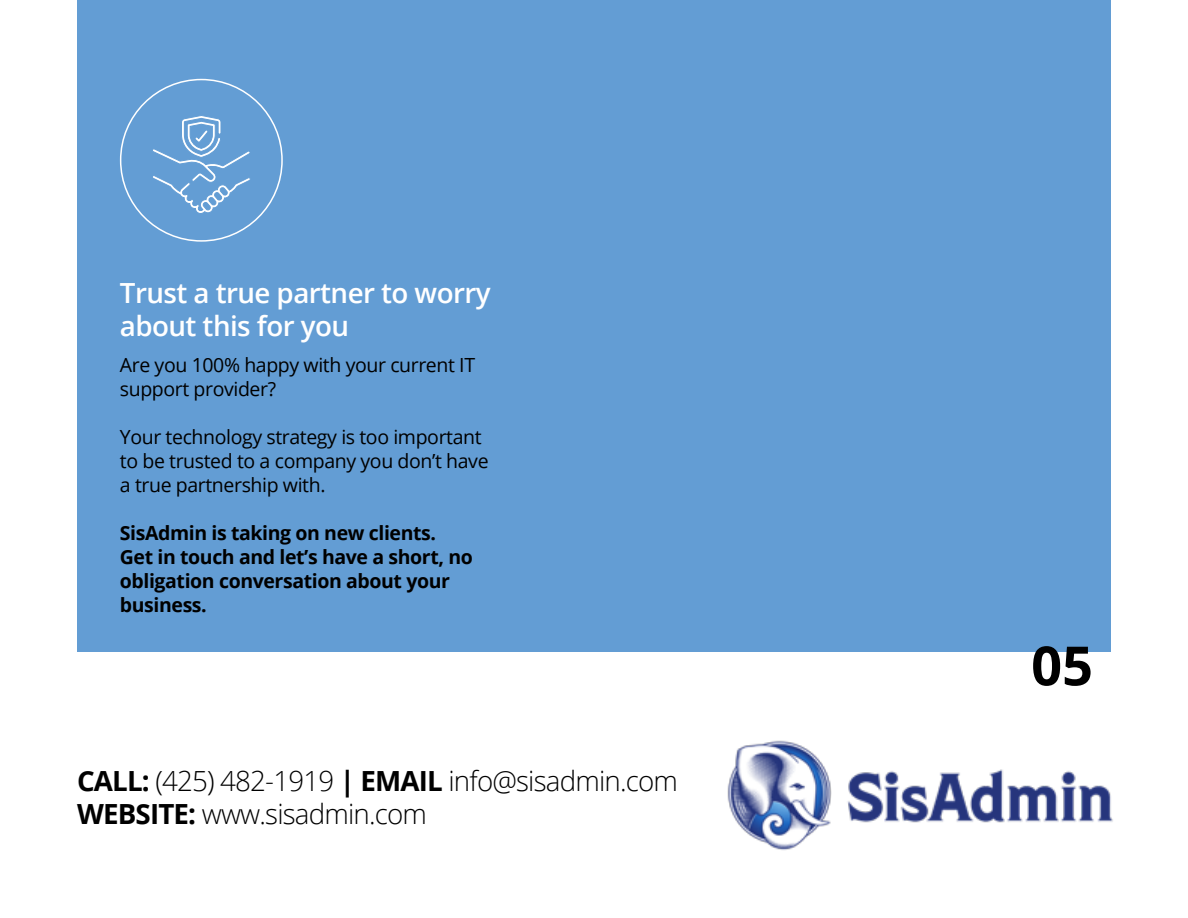
<style>
.page{position:relative;width:1188px;height:918px;background:#fff}
.page>*{position:absolute;margin:0;border:0;box-sizing:border-box;transform-origin:0 0}
.t1{font:700 54.15px "Open Sans";color:#000}
.t2{font:300 27.75px/33.3px "Open Sans";letter-spacing:-.03em;color:#000}
.t3{font:600 27.75px/33.3px "Open Sans";letter-spacing:-.02em;color:#fff}
.t4{font:19.5px/24px "Open Sans";letter-spacing:-.02em;color:#000}
.t5{font:700 19.5px/24px "Open Sans";letter-spacing:-.02em;color:#000}
.s1{font-weight:700}
</style>
<div class="page">
<div style="left:77px;top:0;width:1034px;height:651px;background:#639dd4"></div>
<svg style="left:153px;top:116px;width:97px;height:97px"></svg>
<img style="left:727px;top:740px;width:386px;height:110px">
<h2 class="t3" style="left:120px;top:275px;width:372px">Trust a true partner to worry about this for you</h2>
<p class="t4" style="left:120px;top:352px;width:357px">Are you 100% happy with your current IT support provider?</p>
<p class="t4" style="left:120px;top:424px;width:370px">Your technology strategy is too important to be trusted to a company you don’t have a true partnership with.</p>
<p class="t5" style="left:120px;top:520px;width:354px">SisAdmin is taking on new clients.<br>Get in touch and let’s have a short, no obligation conversation about your business.</p>
<h2 class="t2" style="left:77px;top:763px;width:603px"><span class="s1">CALL:</span> (425) 482-1919 <span class="s1">| EMAIL</span> info@sisadmin.com<br><span class="s1">WEBSITE:</span> www.sisadmin.com</h2>
<h1 class="t1" style="left:1031px;top:628px;width:63px">05</h1>
</div>
